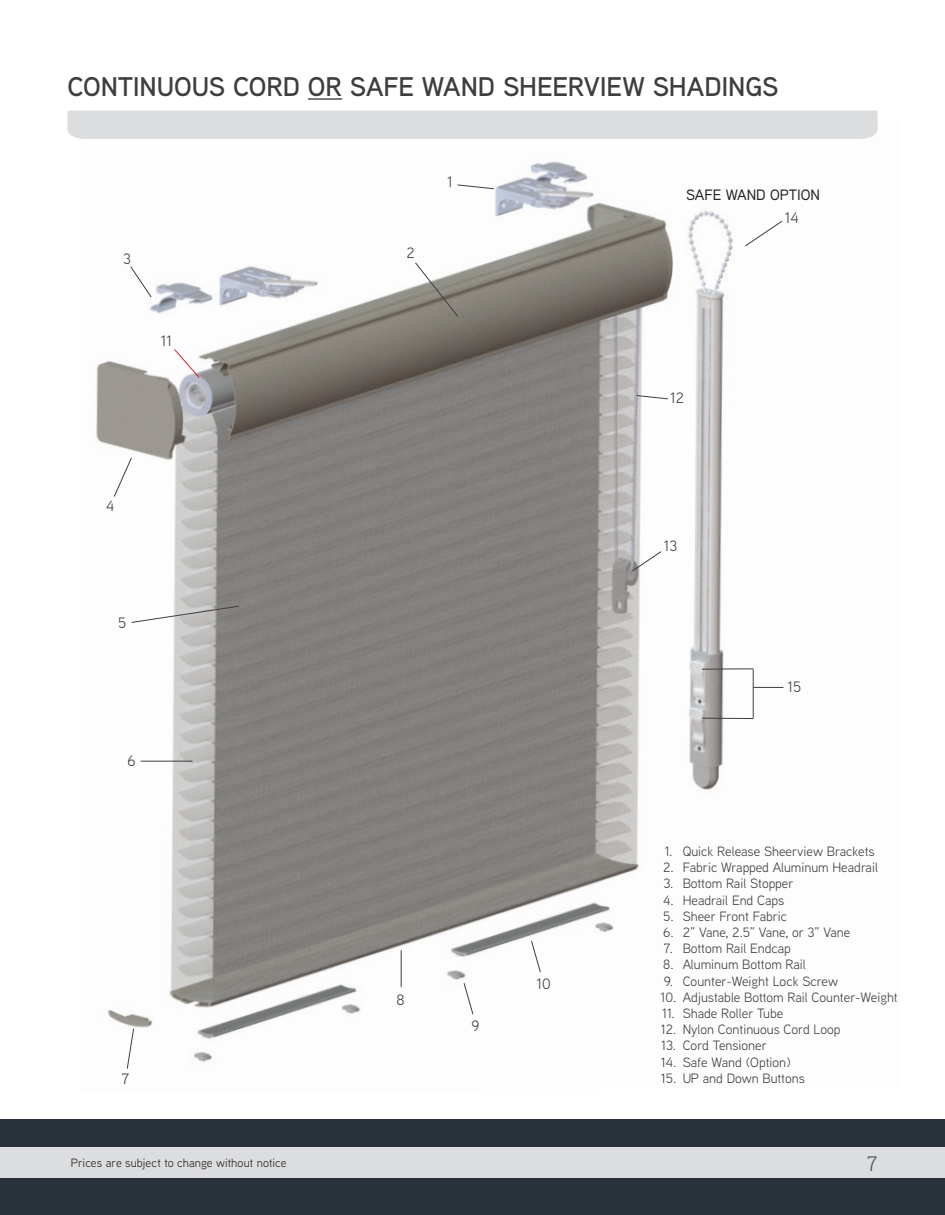
<style>
.page{position:relative;width:945px;height:1215px;background:#fff}
.page>*{position:absolute;margin:0;border:0;box-sizing:border-box;transform-origin:0 0}
.t1{font:600 27px "Aaux Next";letter-spacing:-.01em;color:#3e3e3f}
.t2{font:21px "Aaux Next";color:#57585a}
.t3{font:15.15px "Aaux Next";color:#3e3e3f}
.t4{font:15px "Aaux Next";color:#3e3e3f}
.t5{font:500 15px "Aaux Next";color:#231f20}
.t6{font:13.5px "Aaux Next";color:#3e3e3f}
.t7{font:12px "Aaux Next";letter-spacing:.005em;color:#231f20}
</style>
<div class="page">
<div style="left:14px;top:1119px;width:931px;height:96px;background:#29313a"></div>
<div style="left:14px;top:1148px;width:931px;height:30px;background:#dcdddf"></div>
<div style="left:0;top:1119px;width:27px;height:96px;background:#29313a"></div>
<div style="left:0;top:1148px;width:27px;height:30px;background:#dcdddf"></div>
<img style="left:96px;top:161px;width:687px;height:901px">
<hr style="left:308px;top:98px;width:34px;height:2px;background:#3e3e3f">
<div style="left:68px;top:111px;width:810px;height:28px;background:#dcdddf"></div>
<svg style="left:131px;top:605px;width:109px;height:18px"></svg>
<svg style="left:414px;top:262px;width:45px;height:55px"></svg>
<svg style="left:744px;top:220px;width:39px;height:27px"></svg>
<hr style="left:753px;top:687px;width:31px;height:1px;background:#3e3e3f">
<svg style="left:126px;top:1028px;width:8px;height:41px"></svg>
<svg style="left:531px;top:940px;width:10px;height:33px"></svg>
<svg style="left:463px;top:982px;width:11px;height:33px"></svg>
<svg style="left:113px;top:457px;width:19px;height:41px"></svg>
<svg style="left:457px;top:184px;width:38px;height:6px"></svg>
<svg style="left:130px;top:266px;width:22px;height:32px"></svg>
<hr style="left:141px;top:761px;width:51px;height:1px;background:#3e3e3f">
<hr style="left:401px;top:950px;width:1px;height:37px;background:#3e3e3f">
<svg style="left:173px;top:348px;width:27px;height:31px"></svg>
<hr style="left:702px;top:718px;width:51px;height:1px;background:#3e3e3f">
<hr style="left:702px;top:668px;width:51px;height:2px;background:#3e3e3f">
<hr style="left:753px;top:669px;width:1px;height:49px;background:#3e3e3f">
<svg style="left:631px;top:551px;width:31px;height:21px"></svg>
<svg style="left:636px;top:395px;width:33px;height:5px"></svg>
<p class="t1" style="left:68px;top:68px;width:713px">CONTINUOUS CORD OR SAFE WAND SHEERVIEW SHADINGS</p>
<p class="t4" style="left:123px;top:249px;width:9px">3</p>
<p class="t4" style="left:161px;top:330px;width:13px">11</p>
<p class="t4" style="left:106px;top:495px;width:10px">4</p>
<p class="t4" style="left:118px;top:613px;width:10px">5</p>
<p class="t4" style="left:127px;top:750px;width:10px">6</p>
<p class="t4" style="left:122px;top:1069px;width:9px">7</p>
<p class="t4" style="left:407px;top:243px;width:10px">2</p>
<p class="t4" style="left:447px;top:172px;width:7px">1</p>
<p class="t4" style="left:396px;top:989px;width:10px">8</p>
<p class="t4" style="left:472px;top:1015px;width:9px">9</p>
<p class="t4" style="left:536px;top:974px;width:16px">10</p>
<p class="t5" style="left:686px;top:184px;width:136px">SAFE WAND OPTION</p>
<p class="t4" style="left:670px;top:388px;width:15px">12</p>
<p class="t4" style="left:664px;top:535px;width:15px">13</p>
<p class="t3" style="left:785px;top:208px;width:15px">14</p>
<p class="t4" style="left:788px;top:676px;width:15px">15</p>
<p class="t6" style="left:683px;top:842px;width:193px">Quick Release Sheerview Brackets</p>
<p class="t6" style="left:683px;top:858px;width:197px">Fabric Wrapped Aluminum Headrail</p>
<p class="t6" style="left:683px;top:875px;width:112px">Bottom Rail Stopper</p>
<p class="t6" style="left:683px;top:891px;width:103px">Headrail End Caps</p>
<p class="t6" style="left:683px;top:907px;width:106px">Sheer Front Fabric</p>
<p class="t6" style="left:683px;top:923px;width:169px">2” Vane, 2.5” Vane, or 3” Vane</p>
<p class="t6" style="left:683px;top:939px;width:110px">Bottom Rail Endcap</p>
<p class="t6" style="left:683px;top:956px;width:125px">Aluminum Bottom Rail</p>
<p class="t6" style="left:683px;top:972px;width:157px">Counter-Weight Lock Screw</p>
<p class="t6" style="left:683px;top:988px;width:217px">Adjustable Bottom Rail Counter-Weight</p>
<p class="t6" style="left:683px;top:1004px;width:102px">Shade Roller Tube</p>
<p class="t6" style="left:683px;top:1020px;width:159px">Nylon Continuous Cord Loop</p>
<p class="t6" style="left:683px;top:1037px;width:86px">Cord Tensioner</p>
<p class="t6" style="left:683px;top:1053px;width:110px">Safe Wand (Option)</p>
<p class="t6" style="left:683px;top:1069px;width:124px">UP and Down Buttons</p>
<p class="t6" style="left:665px;top:842px;width:9px">1.</p>
<p class="t6" style="left:663px;top:858px;width:12px">2.</p>
<p class="t6" style="left:664px;top:875px;width:11px">3.</p>
<p class="t6" style="left:663px;top:891px;width:12px">4.</p>
<p class="t6" style="left:663px;top:907px;width:12px">5.</p>
<p class="t6" style="left:663px;top:923px;width:12px">6.</p>
<p class="t6" style="left:664px;top:939px;width:11px">7.</p>
<p class="t6" style="left:663px;top:956px;width:12px">8.</p>
<p class="t6" style="left:664px;top:972px;width:11px">9.</p>
<p class="t6" style="left:661px;top:988px;width:18px">10.</p>
<p class="t6" style="left:662px;top:1004px;width:14px">11.</p>
<p class="t6" style="left:661px;top:1020px;width:17px">12.</p>
<p class="t6" style="left:661px;top:1037px;width:16px">13.</p>
<p class="t6" style="left:661px;top:1053px;width:17px">14.</p>
<p class="t6" style="left:661px;top:1069px;width:17px">15.</p>
<p class="t7" style="left:71px;top:1155px;width:217px">Prices are subject to change without notice</p>
<h2 class="t2" style="left:867px;top:1149px;width:12px">7</h2>
</div>
